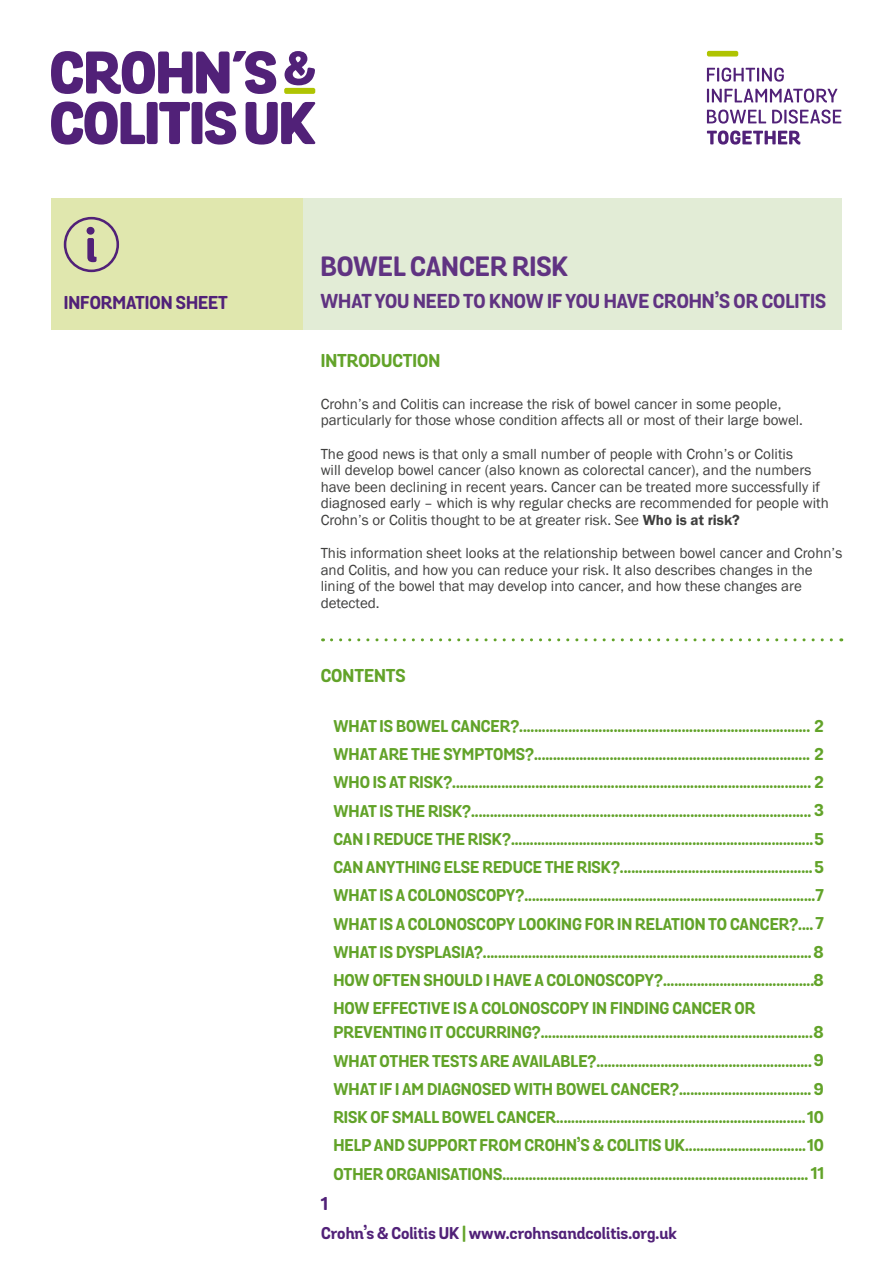
<style>
.page{position:relative;width:893px;height:1263px;background:#fff}
.page>*{position:absolute;margin:0;border:0;box-sizing:border-box;transform-origin:0 0}
.t1{font:700 27px "Grota Sans Alt Rounded";color:#603382}
.t2{font:700 19.5px "Grota Sans Alt Rounded";color:#603382}
.t3{font:700 18px "Grota Sans Alt Rounded";color:#62a329}
.t4{font:700 18px "Grota Sans Alt Rounded";color:#512178}
.t5{font:700 16.5px/28.2px "Grota Sans Alt Rounded";color:#62a329;text-align:justify}
.t6{font:700 16.5px "Grota Sans Alt Rounded";color:#512178}
.t7{font:15px/16.5px "Franklin Gothic";color:#3f3f3e}
.s1{font-weight:600}
.s2{color:#62a329}
</style>
<div class="page">
<div style="left:707px;top:51px;width:31px;height:6px;background:#afc402;border-radius:2px"></div>
<div style="left:303px;top:198px;width:539px;height:132px;background:#e2ecd6"></div>
<div style="left:51px;top:198px;width:252px;height:132px;background:#e0e7ae"></div>
<svg style="left:707px;top:68px;width:77px;height:14px"></svg>
<svg style="left:707px;top:89px;width:130px;height:14px"></svg>
<svg style="left:707px;top:110px;width:59px;height:14px"></svg>
<svg style="left:772px;top:110px;width:69px;height:14px"></svg>
<svg style="left:707px;top:131px;width:93px;height:14px"></svg>
<svg style="left:51px;top:101px;width:94px;height:44px"></svg>
<div style="left:147px;top:102px;width:11px;height:42px;background:#512178;border-radius:3px"></div>
<svg style="left:159px;top:102px;width:31px;height:42px"></svg>
<div style="left:192px;top:102px;width:10px;height:42px;background:#512178;border-radius:3px"></div>
<svg style="left:205px;top:101px;width:31px;height:44px"></svg>
<svg style="left:246px;top:102px;width:70px;height:43px"></svg>
<svg style="left:284px;top:51px;width:31px;height:35px"></svg>
<svg style="left:51px;top:51px;width:225px;height:43px"></svg>
<div style="left:284px;top:88px;width:31px;height:6px;background:#afc402;border-radius:2px"></div>
<svg style="left:64px;top:217px;width:55px;height:55px"></svg>
<svg style="left:331px;top:638px;width:511px;height:3px"></svg>
<p class="t4" style="left:64px;top:292px;width:166px">INFORMATION SHEET</p>
<h1 class="t1" style="left:320px;top:250px;width:249px">BOWEL CANCER RISK</h1>
<p class="t2" style="left:320px;top:289px;width:507px">WHAT YOU NEED TO KNOW IF YOU HAVE CROHN’S OR COLITIS</p>
<p class="t3" style="left:321px;top:349px;width:121px">INTRODUCTION</p>
<p class="t7" style="left:321px;top:396px;width:484px">Crohn’s and Colitis can increase the risk of bowel cancer in some people, particularly for those whose condition affects all or most of their large bowel.</p>
<p class="t7" style="left:321px;top:446px;width:510px">The good news is that only a small number of people with Crohn’s or Colitis<br>will develop bowel cancer (also known as colorectal cancer), and the numbers have been declining in recent years. Cancer can be treated more successfully if diagnosed early – which is why regular checks are recommended for people with Crohn’s or Colitis thought to be at greater risk. See <span class="s1">Who is at risk?</span></p>
<p class="t7" style="left:321px;top:545px;width:523px">This information sheet looks at the relationship between bowel cancer and Crohn’s and Colitis, and how you can reduce your risk. It also describes changes in the lining of the bowel that may develop into cancer, and how these changes are detected.</p>
<p class="t3" style="left:321px;top:665px;width:87px">CONTENTS</p>
<p class="t5" style="left:333px;top:713px;width:492px">WHAT IS BOWEL CANCER?............................................................................. 2<br>WHAT ARE THE SYMPTOMS?......................................................................... 2<br>WHO IS AT RISK?............................................................................................... 2<br>WHAT IS THE RISK?.......................................................................................... 3<br>CAN I REDUCE THE RISK?................................................................................5<br>CAN ANYTHING ELSE REDUCE THE RISK?...................................................5<br>WHAT IS A COLONOSCOPY?.............................................................................7<br>WHAT IS A COLONOSCOPY LOOKING FOR IN RELATION TO CANCER?....7<br>WHAT IS DYSPLASIA?.......................................................................................8<br>HOW OFTEN SHOULD I HAVE A COLONOSCOPY?........................................8<br>HOW EFFECTIVE IS A COLONOSCOPY IN FINDING CANCER OR</p>
<p class="t5" style="left:333px;top:1019px;width:492px">PREVENTING IT OCCURRING?........................................................................8<br>WHAT OTHER TESTS ARE AVAILABLE?.........................................................9<br>WHAT IF I AM DIAGNOSED WITH BOWEL CANCER?................................... 9<br>RISK OF SMALL BOWEL CANCER..................................................................10<br>HELP AND SUPPORT FROM CROHN’S &amp; COLITIS UK................................10<br>OTHER ORGANISATIONS.................................................................................11</p>
<p class="t4" style="left:321px;top:1193px;width:9px">1</p>
<p class="t6" style="left:321px;top:1223px;width:357px">Crohn’s &amp; Colitis UK <span class="s2">|</span> www.crohnsandcolitis.org.uk</p>
</div>
